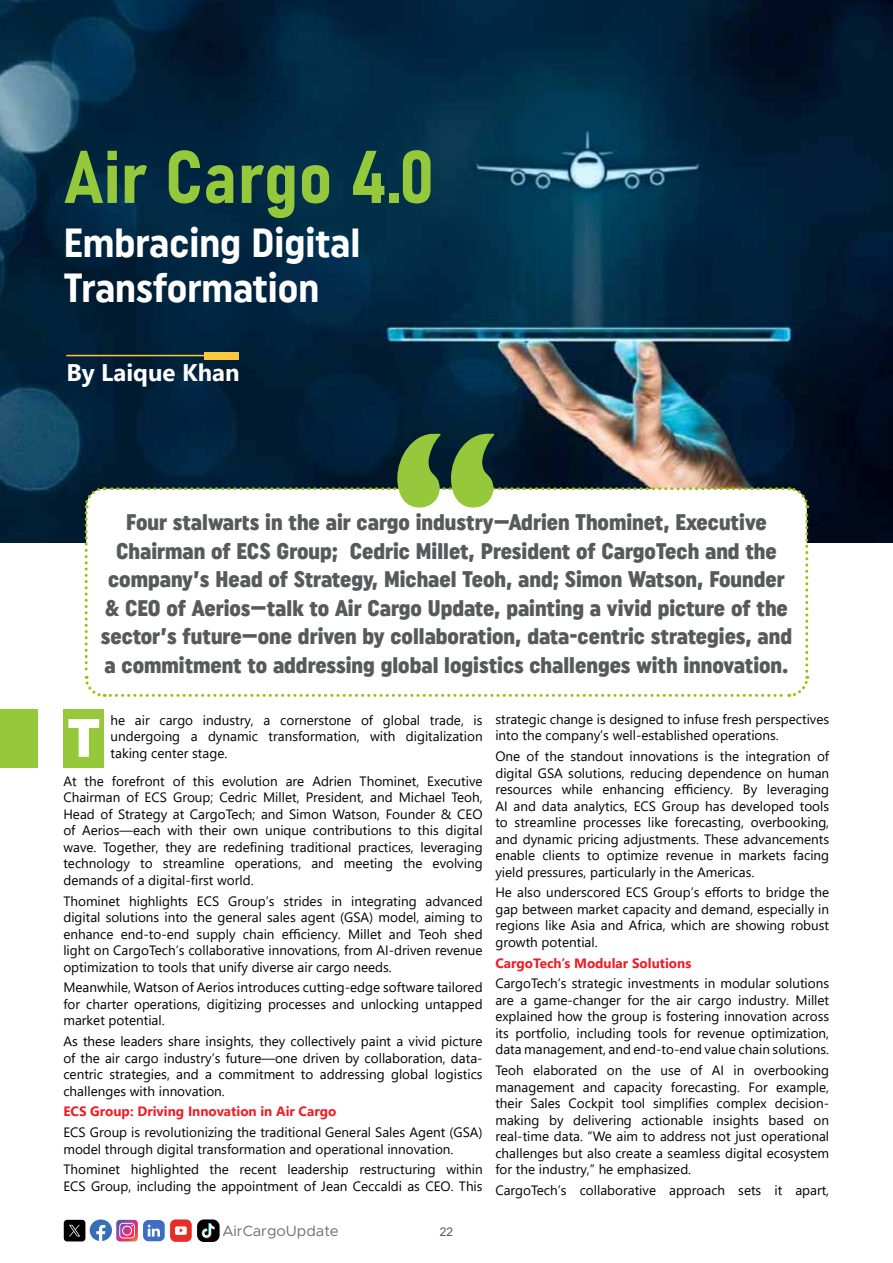
<style>
.page{position:relative;width:893px;height:1263px;background:#fff}
.page>*{position:absolute;margin:0;border:0;box-sizing:border-box;transform-origin:0 0}
.t1{font:258px "Cocon";color:#95c83b}
.t2{font:73.5px "Bahnschrift";color:#95c83b}
.t3{font:900 54px "Uniform";color:#fff}
.t4{font:40.5px/45.2px "Uniform Condensed 4";color:#fff}
.t5{font:700 24px "Segoe UI";color:#fff}
.t6{font:22.5px/28.5px "Uniform Condensed 3";color:#58595b;text-align:center}
.t7{font:14.85px "Metropolis";color:#6d6e71}
.t8{font:13.5px/16.5px "Segoe UI";color:#000;text-align:justify}
.t9{font:700 13.5px "Segoe UI";color:#ed1d24}
.t10{font:12px "Arial";color:#58595b}
</style>
<div class="page">
<div style="left:64px;top:1220px;width:21px;height:21px;background:#000;border-radius:3px"></div>
<svg style="left:69px;top:1225px;width:11px;height:11px"></svg>
<div style="left:90px;top:1219px;width:22px;height:22px;background:#376fb7;border-radius:50%"></div>
<svg style="left:96px;top:1225px;width:9px;height:17px"></svg>
<svg style="left:116px;top:1220px;width:22px;height:21px"></svg>
<div style="left:143px;top:1220px;width:22px;height:21px;background:#3d6ec2;border-radius:5px"></div>
<svg style="left:148px;top:1225px;width:12px;height:11px"></svg>
<div style="left:170px;top:1219px;width:22px;height:23px;background:#e62e26;border-radius:6px"></div>
<svg style="left:175px;top:1226px;width:12px;height:9px"></svg>
<div style="left:197px;top:1219px;width:23px;height:23px;background:#000;border-radius:7px"></div>
<svg style="left:202px;top:1223px;width:13px;height:15px"></svg>
<img style="left:0;top:0;width:893px;height:542px">
<svg style="left:83px;top:485px;width:727px;height:212px"></svg>
<div style="left:63px;top:709px;width:41px;height:58px;background:#95c83b"></div>
<div style="left:0;top:709px;width:37px;height:58px;background:#95c83b"></div>
<hr style="left:66px;top:355px;width:172px;height:1px;background:#fbc83b">
<div style="left:205px;top:352px;width:34px;height:7px;background:#fbc83b"></div>
<h2 class="t2" style="left:64px;top:121px;width:372px">Air Cargo 4.0</h2>
<h3 class="t4" style="left:64px;top:220px;width:298px">Embracing Digital<br>Transformation</h3>
<h3 class="t5" style="left:66px;top:349px;width:175px">By Laique Khan</h3>
<h1 class="t1" style="left:389px;top:385px;width:117px">“</h1>
<p class="t6" style="left:101px;top:508px;width:693px">Four stalwarts in the air cargo industry—Adrien Thominet, Executive Chairman of ECS Group; Cedric Millet, President of CargoTech and the company’s Head of Strategy, Michael Teoh, and; Simon Watson, Founder &amp; CEO of Aerios—talk to Air Cargo Update, painting a vivid picture of the sector’s future—one driven by collaboration, data-centric strategies, and a commitment to addressing global logistics challenges with innovation.</p>
<p class="t8" style="left:111px;top:710px;width:374px">he air cargo industry, a cornerstone of global trade, is undergoing a dynamic transformation, with digitalization</p>
<h3 class="t3" style="left:68px;top:705px;width:33px">T</h3>
<p class="t8" style="left:63px;top:737px;width:421px;line-height:28.2px;text-indent:47px">taking center stage.<br>At the forefront of this evolution are Adrien Thominet, Executive</p>
<p class="t8" style="left:63px;top:788px;width:421px">Chairman of ECS Group; Cedric Millet, President, and Michael Teoh, Head of Strategy at CargoTech; and Simon Watson, Founder &amp; CEO of Aerios—each with their own unique contributions to this digital wave. Together, they are redefining traditional practices, leveraging technology to streamline operations, and meeting the evolving demands of a digital-first world.</p>
<p class="t8" style="left:63px;top:891px;width:421px">Thominet highlights ECS Group’s strides in integrating advanced digital solutions into the general sales agent (GSA) model, aiming to enhance end-to-end supply chain efficiency. Millet and Teoh shed light on CargoTech’s collaborative innovations, from AI-driven revenue optimization to tools that unify diverse air cargo needs.</p>
<p class="t8" style="left:63px;top:978px;width:421px">Meanwhile, Watson of Aerios introduces cutting-edge software tailored for charter operations, digitizing processes and unlocking untapped market potential.</p>
<p class="t8" style="left:63px;top:1032px;width:421px">As these leaders share insights, they collectively paint a vivid picture of the air cargo industry’s future—one driven by collaboration, data&shy;centric strategies, and a commitment to addressing global logistics challenges with innovation.</p>
<p class="t9" style="left:63px;top:1099px;width:274px">ECS Group: Driving Innovation in Air Cargo</p>
<p class="t8" style="left:63px;top:1123px;width:421px">ECS Group is revolutionizing the traditional General Sales Agent (GSA) model through digital transformation and operational innovation.</p>
<p class="t8" style="left:63px;top:1160px;width:421px">Thominet highlighted the recent leadership restructuring within<br>ECS Group, including the appointment of Jean Ceccaldi as CEO. This</p>
<p class="t7" style="left:222px;top:1221px;width:118px">AirCargoUpdate</p>
<p class="t10" style="left:440px;top:1223px;width:15px">22</p>
<p class="t8" style="left:495px;top:709px;width:335px">strategic change is designed to infuse fresh perspectives into the company’s well-established operations.</p>
<p class="t8" style="left:495px;top:747px;width:335px">One of the standout innovations is the integration of digital GSA solutions, reducing dependence on human resources while enhancing efficiency. By leveraging AI and data analytics, ECS Group has developed tools to streamline processes like forecasting, overbooking, and dynamic pricing adjustments. These advancements enable clients to optimize revenue in markets facing yield pressures, particularly in the Americas.</p>
<p class="t8" style="left:495px;top:883px;width:335px">He also underscored ECS Group’s efforts to bridge the gap between market capacity and demand, especially in regions like Asia and Africa, which are showing robust growth potential.</p>
<p class="t9" style="left:495px;top:950px;width:197px">CargoTech’s Modular Solutions</p>
<p class="t8" style="left:495px;top:974px;width:335px">CargoTech’s strategic investments in modular solutions are a game-changer for the air cargo industry. Millet explained how the group is fostering innovation across its portfolio, including tools for revenue optimization, data management, and end-to-end value chain solutions.</p>
<p class="t8" style="left:495px;top:1061px;width:335px">Teoh elaborated on the use of AI in overbooking management and capacity forecasting. For example, their Sales Cockpit tool simplifies complex decision&shy;making by delivering actionable insights based on real-time data. “We aim to address not just operational challenges but also create a seamless digital ecosystem for the industry,” he emphasized.</p>
<p class="t8" style="left:495px;top:1180px;width:335px">CargoTech’s collaborative approach sets it apart,</p>
</div>
